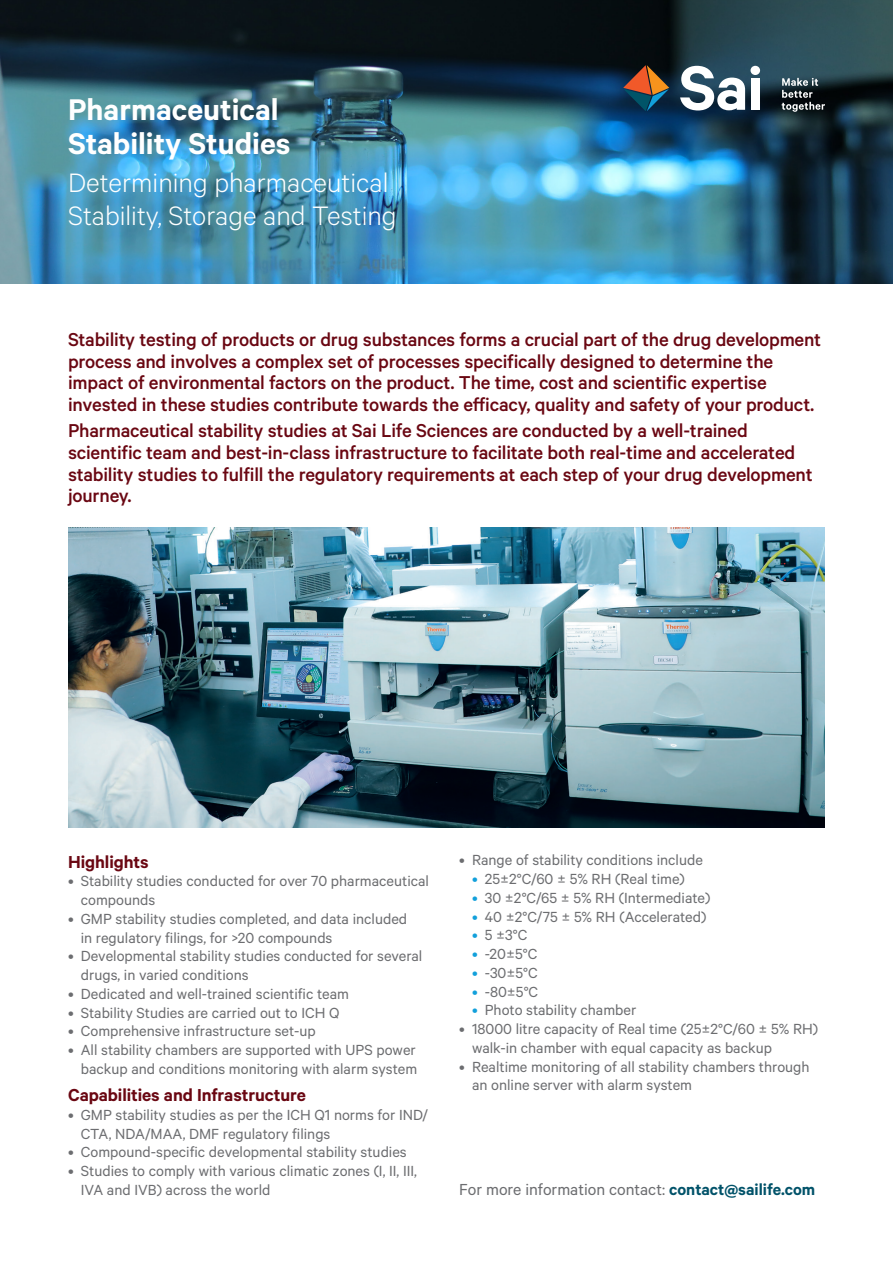
<style>
.page{position:relative;width:893px;height:1263px;background:#fff}
.page>*{position:absolute;margin:0;border:0;box-sizing:border-box;transform-origin:0 0}
.t1{font:600 33.6px/33.6px "Calibre";color:#fff}
.t2{font:300 30px "Calibre";color:#fff}
.t3{font:500 21px/21.8px "Calibre";letter-spacing:-.01em;color:#6a0712}
.t4{font:600 19.5px "Calibre";letter-spacing:-.005em;color:#6a0712}
.t5{font:18px "Calibre";color:#6c6d70}
.t6{font:16.5px/18.8px "Calibre";color:#6c6d70}
.s1{color:#12a0db}
.s2{font-weight:600;color:#005269}
</style>
<div class="page">
<img style="left:0;top:0;width:893px;height:283px">
<svg style="left:623px;top:65px;width:46px;height:46px;background:#51433b"></svg>
<svg style="left:680px;top:66px;width:65px;height:44px"></svg>
<div style="left:751px;top:78px;width:9px;height:32px;background:#fff"></div>
<div style="left:750px;top:66px;width:10px;height:9px;background:#fff;border-radius:50%"></div>
<svg style="left:782px;top:78px;width:43px;height:34px"></svg>
<img style="left:68px;top:527px;width:757px;height:301px">
<p class="t1" style="left:68px;top:92px;width:224px">Pharmaceutical<br>Stability Studies</p>
<p class="t2" style="left:68px;top:166px;width:322px">Determining pharmaceutical</p>
<p class="t2" style="left:68px;top:199px;width:330px">Stability, Storage and Testing</p>
<p class="t3" style="left:68px;top:328px;width:755px">Stability testing of products or drug substances forms a crucial part of the drug development process and involves a complex set of processes specifically designed to determine the impact of environmental factors on the product. The time, cost and scientific expertise invested in these studies contribute towards the efficacy, quality and safety of your product.</p>
<p class="t3" style="left:68px;top:419px;width:746px">Pharmaceutical stability studies at Sai Life Sciences are conducted by a well-trained scientific team and best-in-class infrastructure to facilitate both real-time and accelerated stability studies to fulfill the regulatory requirements at each step of your drug development journey.</p>
<p class="t4" style="left:68px;top:850px;width:82px">Highlights</p>
<p class="t6" style="left:81px;top:871px;width:350px;text-indent:-13px">• Stability studies conducted for over 70 pharmaceutical compounds</p>
<p class="t6" style="left:81px;top:909px;width:328px;text-indent:-13px">• GMP stability studies completed, and data included in regulatory filings, for &gt;20 compounds</p>
<p class="t6" style="left:81px;top:946px;width:343px;text-indent:-13px">• Developmental stability studies conducted for several drugs, in varied conditions</p>
<p class="t6" style="left:68px;top:984px;width:282px">• Dedicated and well-trained scientific team</p>
<p class="t6" style="left:68px;top:1002px;width:273px">• Stability Studies are carried out to ICH Q</p>
<p class="t6" style="left:68px;top:1021px;width:249px">• Comprehensive infrastructure set-up</p>
<p class="t6" style="left:68px;top:1040px;width:351px;text-align:right">• All stability chambers are supported with UPS power backup and conditions monitoring with alarm system</p>
<p class="t4" style="left:68px;top:1083px;width:239px">Capabilities and Infrastructure</p>
<p class="t6" style="left:81px;top:1105px;width:349px;text-indent:-13px">• GMP stability studies as per the ICH Q1 norms for IND/<br>CTA, NDA/MAA, DMF regulatory filings</p>
<p class="t6" style="left:68px;top:1142px;width:340px">• Compound-specific developmental stability studies</p>
<p class="t6" style="left:81px;top:1161px;width:338px;text-indent:-13px">• Studies to comply with various climatic zones (I, II, III,<br>IVA and IVB) across the world</p>
<p class="t6" style="left:459px;top:850px;width:245px">• Range of stability conditions include</p>
<p class="t6" style="left:472px;top:869px;width:214px"><span class="s1">•</span> 25±2°C/60 ± 5% RH (Real time)</p>
<p class="t6" style="left:472px;top:888px;width:240px"><span class="s1">•</span> 30 ±2°C/65 ± 5% RH (Intermediate)</p>
<p class="t6" style="left:472px;top:906px;width:236px"><span class="s1">•</span> 40 ±2°C/75 ± 5% RH (Accelerated)</p>
<p class="t6" style="left:472px;top:925px;width:57px"><span class="s1">•</span> 5 ±3°C</p>
<p class="t6" style="left:472px;top:944px;width:67px"><span class="s1">•</span> -20±5°C</p>
<p class="t6" style="left:472px;top:963px;width:67px"><span class="s1">•</span> -30±5°C</p>
<p class="t6" style="left:472px;top:981px;width:68px"><span class="s1">•</span> -80±5°C</p>
<p class="t6" style="left:472px;top:1000px;width:166px"><span class="s1">•</span> Photo stability chamber</p>
<p class="t6" style="left:472px;top:1019px;width:348px;text-indent:-13px">• 18000 litre capacity of Real time (25±2°C/60 ± 5% RH) walk-in chamber with equal capacity as backup</p>
<p class="t6" style="left:472px;top:1056px;width:339px;text-indent:-13px">• Realtime monitoring of all stability chambers through an online server with alarm system</p>
<p class="t5" style="left:459px;top:1179px;width:357px">For more information contact: <span class="s2">contact@sailife.com</span></p>
</div>
